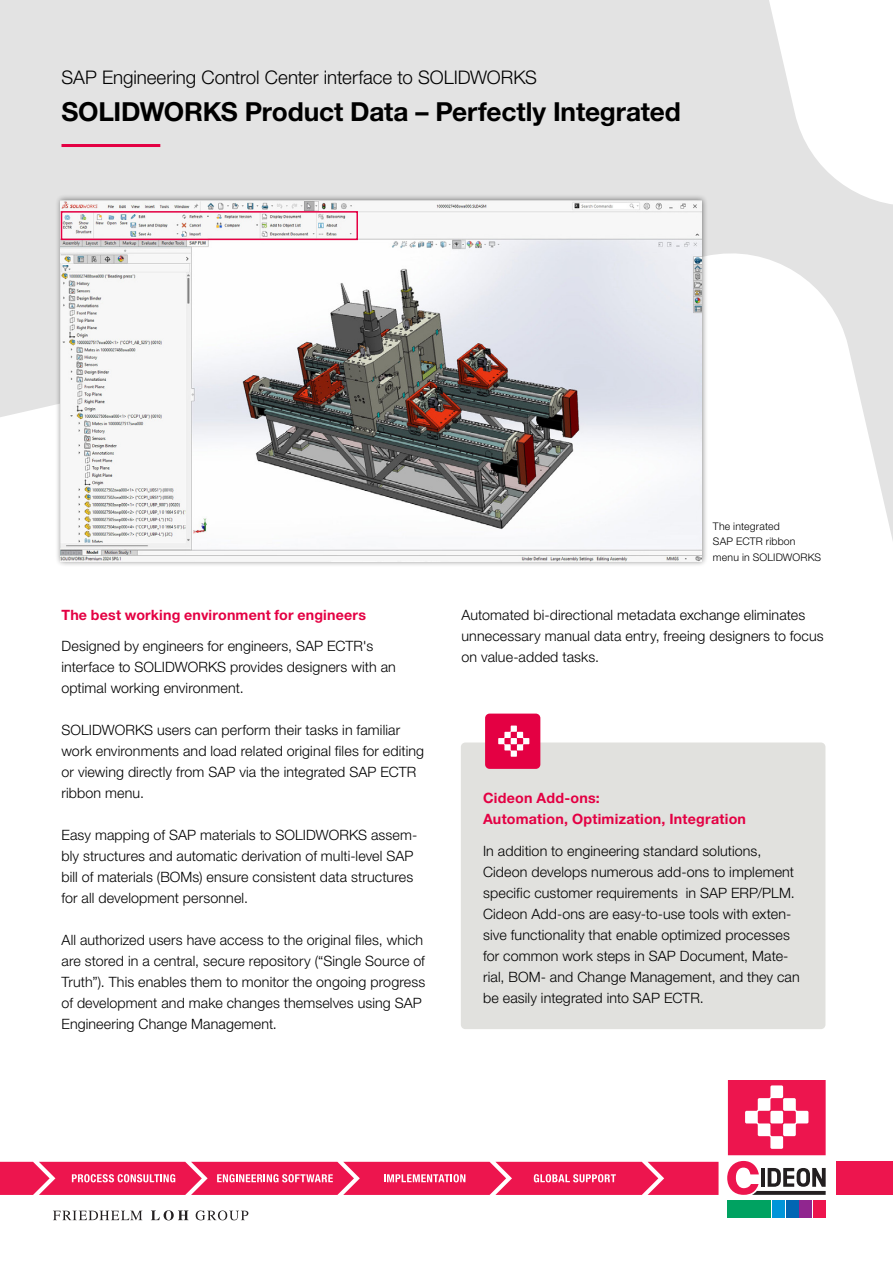
<style>
.page{position:relative;width:893px;height:1263px;background:#fff}
.page>*{position:absolute;margin:0;border:0;box-sizing:border-box;transform-origin:0 0}
.t1{font:700 26.25px "Helvetica Neue LT Pro";letter-spacing:-.01em;color:#000}
.t2{font:300 18.75px "Helvetica Neue LT Pro";letter-spacing:-.005em;color:#000}
.t3{font:300 14.25px/21px "Helvetica Neue LT Pro";letter-spacing:.01em;color:#000}
.t4{font:700 14.25px/21px "Helvetica Neue LT Pro";letter-spacing:.015em;color:#e40043}
.t5{font:300 10.5px/15.8px "Helvetica Neue LT Pro";letter-spacing:.015em;color:#000}
</style>
<div class="page">
<svg style="left:0;top:0;width:893px;height:541px;fill:#e3e3e3"></svg>
<svg style="left:53px;top:1210px;width:195px;height:10px"></svg>
<div style="left:836px;top:1162px;width:57px;height:33px;background:#ed154e"></div>
<svg style="left:728px;top:1080px;width:98px;height:75px"></svg>
<div style="left:728px;top:1200px;width:43px;height:18px;background:#00a261"></div>
<div style="left:772px;top:1200px;width:13px;height:18px;background:#0095d9"></div>
<div style="left:786px;top:1200px;width:12px;height:18px;background:#0166b3"></div>
<div style="left:800px;top:1200px;width:12px;height:18px;background:#90268f"></div>
<div style="left:813px;top:1200px;width:13px;height:18px;background:#ed154e"></div>
<svg style="left:727px;top:1161px;width:99px;height:34px"></svg>
<svg style="left:0;top:1162px;width:718px;height:33px;background:#ee2e60"></svg>
<div style="left:55px;top:195px;width:653px;height:372px;background:#000;opacity:.5"></div>
<img style="left:61px;top:201px;width:640px;height:360px">
<hr style="left:62px;top:144px;width:98px;height:3px;background:#e40043">
<div style="left:461px;top:742px;width:364px;height:287px;background:#e1e1de;border-radius:4px"></div>
<div style="left:485px;top:714px;width:55px;height:55px;background:#e40043;border-radius:4px"></div>
<svg style="left:498px;top:725px;width:31px;height:32px"></svg>
<div style="left:61px;top:211px;width:297px;height:29px;border:2px solid #e50043"></div>
<h2 class="t2" style="left:62px;top:66px;width:477px">SAP Engineering Control Center interface to SOLIDWORKS</h2>
<h1 class="t1" style="left:62px;top:95px;width:621px">SOLIDWORKS Product Data – Perfectly Integrated</h1>
<p class="t5" style="left:713px;top:518px;width:110px">The integrated<br>SAP ECTR ribbon menu in SOLIDWORKS</p>
<p class="t4" style="left:62px;top:604px;width:306px">The best working environment for engineers</p>
<p class="t3" style="left:62px;top:635px;width:336px">Designed by engineers for engineers, SAP ECTR's interface to SOLIDWORKS provides designers with an optimal working environment.</p>
<p class="t3" style="left:62px;top:719px;width:364px">SOLIDWORKS users can perform their tasks in familiar work environments and load related original files for editing or viewing directly from SAP via the integrated SAP ECTR ribbon menu.</p>
<p class="t3" style="left:62px;top:824px;width:357px">Easy mapping of SAP materials to SOLIDWORKS assem&shy;bly structures and automatic derivation of multi-level SAP bill of materials (BOMs) ensure consistent data structures for all development personnel.</p>
<p class="t3" style="left:62px;top:929px;width:365px">All authorized users have access to the original files, which are stored in a central, secure repository (“Single Source of Truth”). This enables them to monitor the ongoing progress of development and make changes themselves using SAP Engineering Change Management.</p>
<p class="t3" style="left:461px;top:604px;width:364px">Automated bi-directional metadata exchange eliminates unnecessary manual data entry, freeing designers to focus on value-added tasks.</p>
<p class="t4" style="left:483px;top:787px;width:264px">Cideon Add-ons:<br>Automation, Optimization, Integration</p>
<p class="t3" style="left:483px;top:840px;width:318px">In addition to engineering standard solutions, Cideon develops numerous add-ons to implement specific customer requirements in SAP ERP/PLM.<br>Cideon Add-ons are easy-to-use tools with exten&shy;sive functionality that enable optimized processes for common work steps in SAP Document, Mate&shy;rial, BOM- and Change Management, and they can be easily integrated into SAP ECTR.</p>
</div>
